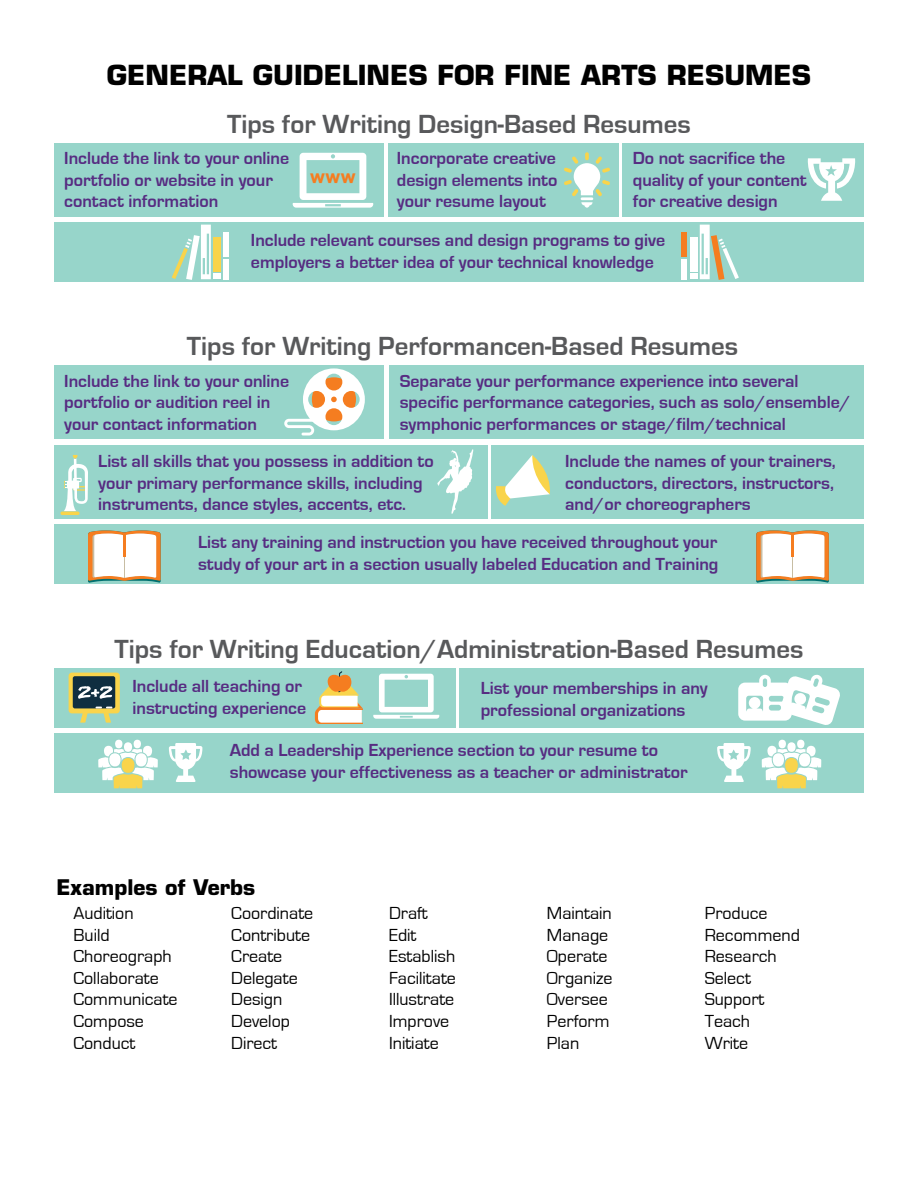
<style>
.page{position:relative;width:918px;height:1188px;background:#fff}
.page>*{position:absolute;margin:0;border:0;box-sizing:border-box;transform-origin:0 0}
.t1{font:700 27px "Eurostile";color:#58595b}
.t2{font:700 27px "Eurostile";color:#000}
.t3{font:700 21px "Eurostile";color:#000}
.t4{font:700 18px/21.6px "Eurostile";color:#572c82}
.t5{font:18px "Eurostile";color:#000}
.t6{font:700 18px "Gotham HTF";color:#f57d20}
</style>
<div class="page">
<div style="left:54px;top:143px;width:330px;height:74px;background:#97d5ca"></div>
<div style="left:54px;top:365px;width:330px;height:74px;background:#97d5ca"></div>
<div style="left:54px;top:445px;width:433px;height:74px;background:#97d5ca"></div>
<div style="left:491px;top:445px;width:373px;height:74px;background:#97d5ca"></div>
<div style="left:389px;top:365px;width:475px;height:74px;background:#97d5ca"></div>
<div style="left:54px;top:222px;width:810px;height:60px;background:#97d5ca"></div>
<div style="left:54px;top:524px;width:810px;height:60px;background:#97d5ca"></div>
<div style="left:54px;top:733px;width:810px;height:59px;background:#97d5ca"></div>
<div style="left:54px;top:668px;width:401px;height:59px;background:#97d5ca"></div>
<div style="left:459px;top:668px;width:405px;height:59px;background:#97d5ca"></div>
<div style="left:388px;top:143px;width:230px;height:74px;background:#97d5ca"></div>
<div style="left:622px;top:143px;width:242px;height:74px;background:#97d5ca"></div>
<svg style="left:293px;top:153px;width:80px;height:55px"></svg>
<svg style="left:373px;top:674px;width:66px;height:45px"></svg>
<svg style="left:564px;top:152px;width:46px;height:56px"></svg>
<svg style="left:808px;top:158px;width:47px;height:43px"></svg>
<div style="left:681px;top:233px;width:6px;height:24px;background:#f57d20"></div>
<svg style="left:681px;top:259px;width:6px;height:4px"></svg>
<div style="left:681px;top:264px;width:6px;height:16px;background:#fff"></div>
<div style="left:690px;top:237px;width:7px;height:35px;background:#fff"></div>
<div style="left:690px;top:273px;width:7px;height:6px;background:#fff"></div>
<svg style="left:700px;top:225px;width:39px;height:55px"></svg>
<div style="left:223px;top:233px;width:6px;height:24px;background:#fff"></div>
<svg style="left:223px;top:259px;width:6px;height:4px"></svg>
<div style="left:223px;top:264px;width:6px;height:16px;background:#fff"></div>
<div style="left:213px;top:237px;width:8px;height:35px;background:#f9d44b"></div>
<div style="left:213px;top:273px;width:8px;height:6px;background:#fff"></div>
<svg style="left:172px;top:225px;width:39px;height:55px"></svg>
<svg style="left:284px;top:368px;width:81px;height:68px"></svg>
<svg style="left:437px;top:449px;width:37px;height:65px"></svg>
<hr style="left:60px;top:512px;width:20px;height:3px;background:#f9d44b;border-radius:2px">
<svg style="left:64px;top:455px;width:24px;height:56px"></svg>
<svg style="left:496px;top:455px;width:54px;height:51px"></svg>
<svg style="left:88px;top:531px;width:73px;height:52px;background:#eddbc6"></svg>
<hr style="left:124px;top:535px;width:1px;height:43px;background:#c7bda3">
<hr style="left:123px;top:535px;width:3px;height:22px;background:#f57d20">
<svg style="left:756px;top:531px;width:73px;height:52px;background:#eddbc6"></svg>
<hr style="left:792px;top:535px;width:1px;height:43px;background:#c7bda3">
<hr style="left:791px;top:535px;width:3px;height:22px;background:#f57d20">
<svg style="left:69px;top:673px;width:51px;height:40px"></svg>
<div style="left:73px;top:676px;width:42px;height:32px;background:#0f2e40;border-radius:2px"></div>
<svg style="left:78px;top:675px;width:34px;height:48px"></svg>
<svg style="left:315px;top:671px;width:48px;height:53px"></svg>
<svg style="left:738px;top:674px;width:102px;height:51px"></svg>
<div style="left:124px;top:742px;width:8px;height:10px;background:#fff;border-radius:50%"></div>
<div style="left:133px;top:740px;width:8px;height:8px;background:#fff;border-radius:50%"></div>
<div style="left:115px;top:740px;width:8px;height:8px;background:#fff;border-radius:50%"></div>
<svg style="left:98px;top:746px;width:60px;height:42px"></svg>
<div style="left:787px;top:742px;width:9px;height:10px;background:#fff;border-radius:50%"></div>
<div style="left:778px;top:740px;width:8px;height:8px;background:#fff;border-radius:50%"></div>
<div style="left:797px;top:740px;width:8px;height:8px;background:#fff;border-radius:50%"></div>
<svg style="left:762px;top:746px;width:59px;height:42px"></svg>
<svg style="left:169px;top:743px;width:33px;height:39px"></svg>
<svg style="left:717px;top:743px;width:34px;height:39px"></svg>
<p class="t2" style="left:107px;top:59px;width:706px">GENERAL GUIDELINES FOR FINE ARTS RESUMES</p>
<p class="t1" style="left:227px;top:109px;width:465px">Tips for Writing Design-Based Resumes</p>
<p class="t4" style="left:633px;top:148px;width:175px">Do not sacrifice the quality of your content for creative design</p>
<p class="t4" style="left:251px;top:230px;width:416px">Include relevant courses and design programs to give employers a better idea of your technical knowledge</p>
<p class="t4" style="left:64px;top:148px;width:226px">Include the link to your online portfolio or website in your contact information</p>
<p class="t4" style="left:397px;top:148px;width:162px">Incorporate creative design elements into</p>
<p class="t4" style="left:397px;top:191px;width:151px">your resume layout</p>
<p class="t6" style="left:310px;top:166px;width:48px">www</p>
<p class="t1" style="left:187px;top:331px;width:553px">Tips for Writing Performancen-Based Resumes</p>
<p class="t4" style="left:400px;top:370px;width:453px">Separate your performance experience into several specific performance categories, such as solo/ensemble/ symphonic performances or stage/film/technical</p>
<p class="t4" style="left:98px;top:451px;width:337px">List all skills that you possess in addition to your primary performance skills, including instruments, dance styles, accents, etc.</p>
<p class="t4" style="left:565px;top:451px;width:272px;text-align:justify">Include the names of your trainers, conductors, directors, instructors, and/or choreographers</p>
<p class="t4" style="left:198px;top:532px;width:522px">List any training and instruction you have received throughout your study of your art in a section usually labeled Education and Training</p>
<p class="t4" style="left:64px;top:370px;width:226px">Include the link to your online portfolio or audition reel in your contact information</p>
<p class="t1" style="left:115px;top:634px;width:690px">Tips for Writing Education/Administration-Based Resumes</p>
<p class="t4" style="left:133px;top:676px;width:175px">Include all teaching or instructing experience</p>
<p class="t4" style="left:481px;top:678px;width:229px">List your memberships in any professional organizations</p>
<p class="t4" style="left:230px;top:740px;width:459px">Add a Leadership Experience section to your resume to showcase your effectiveness as a teacher or administrator</p>
<p class="t3" style="left:56px;top:874px;width:200px">Examples of Verbs</p>
<p class="t5" style="left:73px;top:903px;width:62px">Audition</p>
<p class="t5" style="left:73px;top:925px;width:38px">Build</p>
<p class="t5" style="left:73px;top:947px;width:100px">Choreograph</p>
<p class="t5" style="left:73px;top:968px;width:87px">Collaborate</p>
<p class="t5" style="left:73px;top:990px;width:106px">Communicate</p>
<p class="t5" style="left:73px;top:1011px;width:72px">Compose</p>
<p class="t5" style="left:73px;top:1033px;width:64px">Conduct</p>
<p class="t5" style="left:231px;top:903px;width:84px">Coordinate</p>
<p class="t5" style="left:231px;top:925px;width:80px">Contribute</p>
<p class="t5" style="left:231px;top:947px;width:53px">Create</p>
<p class="t5" style="left:231px;top:968px;width:68px">Delegate</p>
<p class="t5" style="left:231px;top:990px;width:53px">Design</p>
<p class="t5" style="left:231px;top:1011px;width:60px">Develop</p>
<p class="t5" style="left:231px;top:1033px;width:47px">Direct</p>
<p class="t5" style="left:389px;top:903px;width:40px">Draft</p>
<p class="t5" style="left:389px;top:925px;width:29px">Edit</p>
<p class="t5" style="left:389px;top:947px;width:68px">Establish</p>
<p class="t5" style="left:389px;top:968px;width:68px">Facilitate</p>
<p class="t5" style="left:389px;top:990px;width:67px">Illustrate</p>
<p class="t5" style="left:389px;top:1011px;width:62px">Improve</p>
<p class="t5" style="left:389px;top:1033px;width:51px">Initiate</p>
<p class="t5" style="left:547px;top:903px;width:67px">Maintain</p>
<p class="t5" style="left:547px;top:925px;width:63px">Manage</p>
<p class="t5" style="left:547px;top:947px;width:62px">Operate</p>
<p class="t5" style="left:547px;top:968px;width:67px">Organize</p>
<p class="t5" style="left:547px;top:990px;width:63px">Oversee</p>
<p class="t5" style="left:547px;top:1011px;width:64px">Perform</p>
<p class="t5" style="left:547px;top:1033px;width:34px">Plan</p>
<p class="t5" style="left:705px;top:903px;width:64px">Produce</p>
<p class="t5" style="left:705px;top:925px;width:97px">Recommend</p>
<p class="t5" style="left:705px;top:947px;width:74px">Research</p>
<p class="t5" style="left:705px;top:968px;width:48px">Select</p>
<p class="t5" style="left:705px;top:990px;width:61px">Support</p>
<p class="t5" style="left:705px;top:1011px;width:47px">Teach</p>
<p class="t5" style="left:705px;top:1033px;width:45px">Write</p>
</div>
